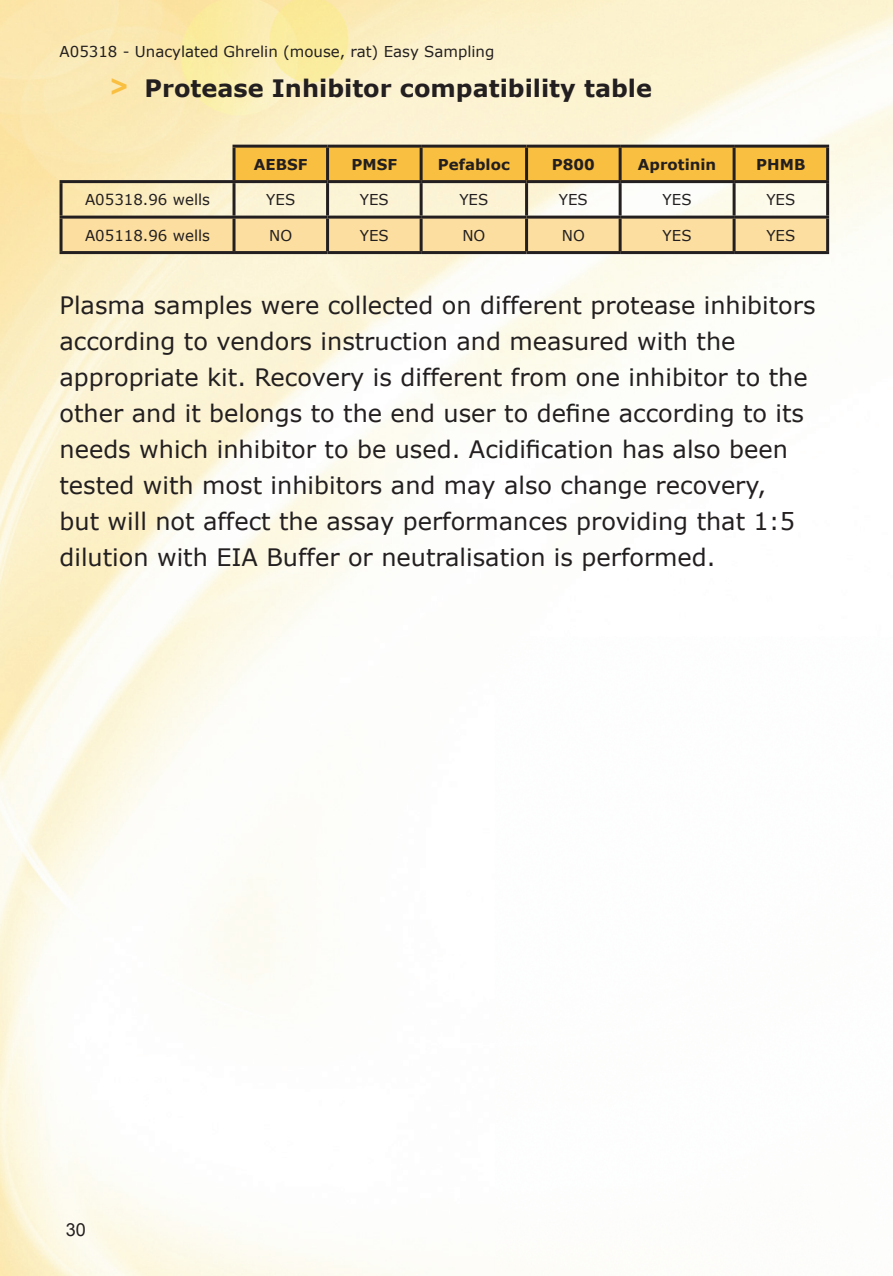
<style>
.page{position:relative;width:893px;height:1276px;background:#fff}
.page>*{position:absolute;margin:0;border:0;box-sizing:border-box;transform-origin:0 0}
.t1{font:24px/36px "Verdana";color:#231f20}
.t2{font:700 24px "Verdana";color:#231f20}
.t3{font:18px "Arial";color:#231f20}
.t4{font:15px "Verdana";color:#231f20}
.t5{font:700 15px "Verdana";color:#231f20}
.s1{font-family:"Arial";font-size:30px;color:#f9bf40}
</style>
<div class="page">
<img style="left:0;top:0;width:893px;height:1276px">
<div style="left:236px;top:148px;width:590px;height:32px;background:#f9bf40"></div>
<div style="left:63px;top:219px;width:763px;height:32px;background:#fcdfa0"></div>
<hr style="left:60px;top:219px;width:3px;height:32px;background:#231f20">
<hr style="left:60px;top:251px;width:174px;height:3px;background:#231f20">
<hr style="left:60px;top:180px;width:174px;height:3px;background:#231f20">
<hr style="left:60px;top:183px;width:3px;height:33px;background:#231f20">
<hr style="left:60px;top:216px;width:174px;height:3px;background:#231f20">
<hr style="left:232px;top:145px;width:96px;height:3px;background:#231f20">
<svg style="left:232px;top:148px;width:4px;height:32px"></svg>
<hr style="left:328px;top:145px;width:93px;height:3px;background:#231f20">
<hr style="left:326px;top:148px;width:3px;height:32px;background:#231f20">
<hr style="left:421px;top:145px;width:106px;height:3px;background:#231f20">
<hr style="left:420px;top:148px;width:3px;height:32px;background:#231f20">
<hr style="left:527px;top:145px;width:93px;height:3px;background:#231f20">
<hr style="left:525px;top:148px;width:3px;height:32px;background:#231f20">
<hr style="left:620px;top:145px;width:114px;height:3px;background:#231f20">
<hr style="left:619px;top:148px;width:3px;height:32px;background:#231f20">
<hr style="left:734px;top:145px;width:95px;height:3px;background:#231f20">
<hr style="left:733px;top:148px;width:3px;height:32px;background:#231f20">
<hr style="left:826px;top:148px;width:3px;height:32px;background:#231f20">
<hr style="left:234px;top:180px;width:94px;height:3px;background:#231f20">
<svg style="left:232px;top:183px;width:4px;height:33px"></svg>
<hr style="left:328px;top:180px;width:93px;height:3px;background:#231f20">
<hr style="left:326px;top:183px;width:3px;height:33px;background:#231f20">
<hr style="left:421px;top:180px;width:106px;height:3px;background:#231f20">
<hr style="left:420px;top:183px;width:3px;height:33px;background:#231f20">
<hr style="left:527px;top:180px;width:93px;height:3px;background:#231f20">
<hr style="left:525px;top:183px;width:3px;height:33px;background:#231f20">
<hr style="left:620px;top:180px;width:114px;height:3px;background:#231f20">
<hr style="left:619px;top:183px;width:3px;height:33px;background:#231f20">
<hr style="left:734px;top:180px;width:95px;height:3px;background:#231f20">
<hr style="left:733px;top:183px;width:3px;height:33px;background:#231f20">
<hr style="left:826px;top:183px;width:3px;height:33px;background:#231f20">
<hr style="left:234px;top:216px;width:94px;height:3px;background:#231f20">
<svg style="left:232px;top:219px;width:4px;height:32px"></svg>
<hr style="left:328px;top:216px;width:93px;height:3px;background:#231f20">
<hr style="left:326px;top:219px;width:3px;height:32px;background:#231f20">
<hr style="left:421px;top:216px;width:106px;height:3px;background:#231f20">
<hr style="left:420px;top:219px;width:3px;height:32px;background:#231f20">
<hr style="left:527px;top:216px;width:93px;height:3px;background:#231f20">
<hr style="left:525px;top:219px;width:3px;height:32px;background:#231f20">
<hr style="left:620px;top:216px;width:114px;height:3px;background:#231f20">
<hr style="left:619px;top:219px;width:3px;height:32px;background:#231f20">
<hr style="left:734px;top:216px;width:95px;height:3px;background:#231f20">
<hr style="left:733px;top:219px;width:3px;height:32px;background:#231f20">
<hr style="left:826px;top:219px;width:3px;height:32px;background:#231f20">
<hr style="left:234px;top:251px;width:94px;height:3px;background:#231f20">
<hr style="left:328px;top:251px;width:93px;height:3px;background:#231f20">
<hr style="left:421px;top:251px;width:106px;height:3px;background:#231f20">
<hr style="left:527px;top:251px;width:93px;height:3px;background:#231f20">
<hr style="left:620px;top:251px;width:114px;height:3px;background:#231f20">
<hr style="left:734px;top:251px;width:95px;height:3px;background:#231f20">
<p class="t4" style="left:60px;top:42px;width:436px">A05318 - Unacylated Ghrelin (mouse, rat) Easy Sampling</p>
<p class="t2" style="left:111px;top:71px;width:543px"><span class="s1">&gt;</span> Protease Inhibitor compatibility table</p>
<p class="t5" style="left:254px;top:153px;width:55px">AEBSF</p>
<p class="t5" style="left:351px;top:153px;width:47px">PMSF</p>
<p class="t5" style="left:438px;top:153px;width:74px">Pefabloc</p>
<p class="t5" style="left:552px;top:153px;width:44px">P800</p>
<p class="t5" style="left:638px;top:153px;width:80px">Aprotinin</p>
<p class="t5" style="left:756px;top:153px;width:51px">PHMB</p>
<p class="t4" style="left:85px;top:189px;width:127px">A05318.96 wells</p>
<p class="t4" style="left:266px;top:189px;width:30px">YES</p>
<p class="t4" style="left:360px;top:189px;width:30px">YES</p>
<p class="t4" style="left:459px;top:189px;width:30px">YES</p>
<p class="t4" style="left:559px;top:189px;width:30px">YES</p>
<p class="t4" style="left:663px;top:189px;width:30px">YES</p>
<p class="t4" style="left:766px;top:189px;width:30px">YES</p>
<p class="t4" style="left:85px;top:225px;width:127px">A05118.96 wells</p>
<p class="t4" style="left:269px;top:225px;width:25px">NO</p>
<p class="t4" style="left:360px;top:225px;width:30px">YES</p>
<p class="t4" style="left:462px;top:225px;width:25px">NO</p>
<p class="t4" style="left:562px;top:225px;width:25px">NO</p>
<p class="t4" style="left:663px;top:225px;width:30px">YES</p>
<p class="t4" style="left:766px;top:225px;width:30px">YES</p>
<p class="t1" style="left:60px;top:287px;width:758px">Plasma samples were collected on different protease inhibitors according to vendors instruction and measured with the appropriate kit. Recovery is different from one inhibitor to the other and it belongs to the end user to define according to its needs which inhibitor to be used. Acidification has also been tested with most inhibitors and may also change recovery,<br>but will not affect the assay performances providing that 1:5 dilution with EIA Buffer or neutralisation is performed.</p>
<p class="t3" style="left:66px;top:1217px;width:22px">30</p>
</div>
